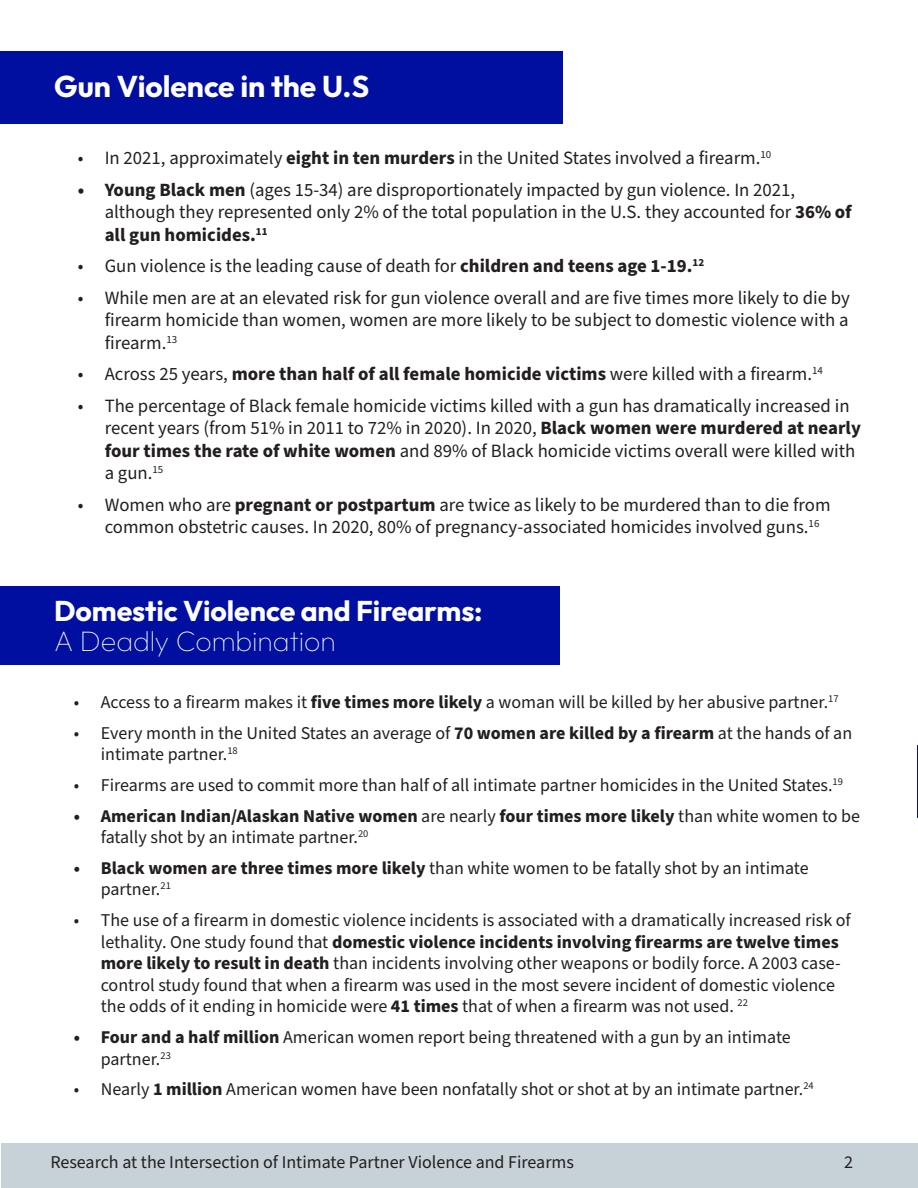
<style>
.page{position:relative;width:918px;height:1188px;background:#fff}
.page>*{position:absolute;margin:0;border:0;box-sizing:border-box;transform-origin:0 0}
.t1{font:100 30px "Outfit";color:#fff}
.t2{font:100 28.5px/30px "Outfit";letter-spacing:-.005em;color:#fff}
.t3{font:18.75px/22.5px "Source Sans Pro";color:#231f20}
.t4{font:18px/21.6px "Source Sans Pro";color:#231f20}
.s1{font-weight:700}
</style>
<div class="page">
<div style="left:1px;top:1143px;width:916px;height:45px;background:#c6d2d8"></div>
<div style="left:0;top:586px;width:560px;height:79px;background:#000f9f"></div>
<hr style="left:917px;top:745px;width:1px;height:73px;background:#000f9f">
<div style="left:0;top:52px;width:562px;height:72px;background:#000f9f"></div>
<h1 class="t1" style="left:54px;top:75px;width:317px">Gun Violence in the U.S</h1>
<p class="t3" style="left:78px;top:148px;width:695px">• In 2021, approximately <span class="s1">eight in ten murders</span> in the United States involved a firearm.<sup>10</sup></p>
<p class="t3" style="left:105px;top:180px;width:749px;text-indent:-27px"><span class="s1">• Young Black men</span> (ages 15-34) are disproportionately impacted by gun violence. In 2021, although they represented only 2% of the total population in the U.S. they accounted for <span class="s1">36% of all gun homicides.</span><sup>11</sup></p>
<p class="t3" style="left:78px;top:256px;width:628px">• Gun violence is the leading cause of death for <span class="s1">children and teens age 1-19.</span><sup>12</sup></p>
<p class="t3" style="left:105px;top:288px;width:747px;text-align:justify;text-indent:-27px">• While men are at an elevated risk for gun violence overall and are five times more likely to die by firearm homicide than women, women are more likely to be subject to domestic violence with a firearm.<sup>13</sup></p>
<p class="t3" style="left:78px;top:364px;width:747px">• Across 25 years, <span class="s1">more than half of all female homicide victims</span> were killed with a firearm.<sup>14</sup></p>
<p class="t3" style="left:105px;top:396px;width:758px;text-indent:-27px">• The percentage of Black female homicide victims killed with a gun has dramatically increased in recent years (from 51% in 2011 to 72% in 2020). In 2020, <span class="s1">Black women were murdered at nearly four times the rate of white women</span> and 89% of Black homicide victims overall were killed with a gun.<sup>15</sup></p>
<p class="t3" style="left:105px;top:495px;width:727px;text-indent:-27px">• Women who are <span class="s1">pregnant or postpartum</span> are twice as likely to be murdered than to die from common obstetric causes. In 2020, 80% of pregnancy-associated homicides involved guns.<sup>16</sup></p>
<h2 class="t2" style="left:54px;top:598px;width:430px">Domestic Violence and Firearms:<br>A Deadly Combination</h2>
<p class="t4" style="left:74px;top:693px;width:766px">• Access to a firearm makes it <span class="s1">five times more likely</span> a woman will be killed by her abusive partner.<sup>17</sup></p>
<p class="t4" style="left:101px;top:723px;width:753px;text-indent:-27px">• Every month in the United States an average of <span class="s1">70 women are killed by a firearm</span> at the hands of an intimate partner.<sup>18</sup></p>
<p class="t4" style="left:74px;top:776px;width:771px">• Firearms are used to commit more than half of all intimate partner homicides in the United States.<sup>19</sup></p>
<p class="t4" style="left:101px;top:806px;width:761px;text-indent:-27px"><span class="s1">• American Indian/Alaskan Native women</span> are nearly <span class="s1">four times more likely</span> than white women to be fatally shot by an intimate partner.<sup>20</sup></p>
<p class="t4" style="left:101px;top:858px;width:709px;text-indent:-27px"><span class="s1">• Black women are three times more likely</span> than white women to be fatally shot by an intimate partner.<sup>21</sup></p>
<p class="t4" style="left:101px;top:911px;width:752px;text-indent:-27px">• The use of a firearm in domestic violence incidents is associated with a dramatically increased risk of lethality. One study found that <span class="s1">domestic violence incidents involving firearms are twelve times more likely to result in death</span> than incidents involving other weapons or bodily force. A 2003 case&shy;control study found that when a firearm was used in the most severe incident of domestic violence the odds of it ending in homicide were <span class="s1">41 times</span> that of when a firearm was not used. <sup>22</sup></p>
<p class="t4" style="left:101px;top:1028px;width:691px;text-indent:-27px"><span class="s1">• Four and a half million</span> American women report being threatened with a gun by an intimate partner.<sup>23</sup></p>
<p class="t4" style="left:74px;top:1080px;width:742px">• Nearly <span class="s1">1 million</span> American women have been nonfatally shot or shot at by an intimate partner.<sup>24</sup></p>
<p class="t4" style="left:50px;top:1151px;width:525px">Research at the Intersection of Intimate Partner Violence and Firearms</p>
<p class="t4" style="left:844px;top:1153px;width:10px">2</p>
</div>
